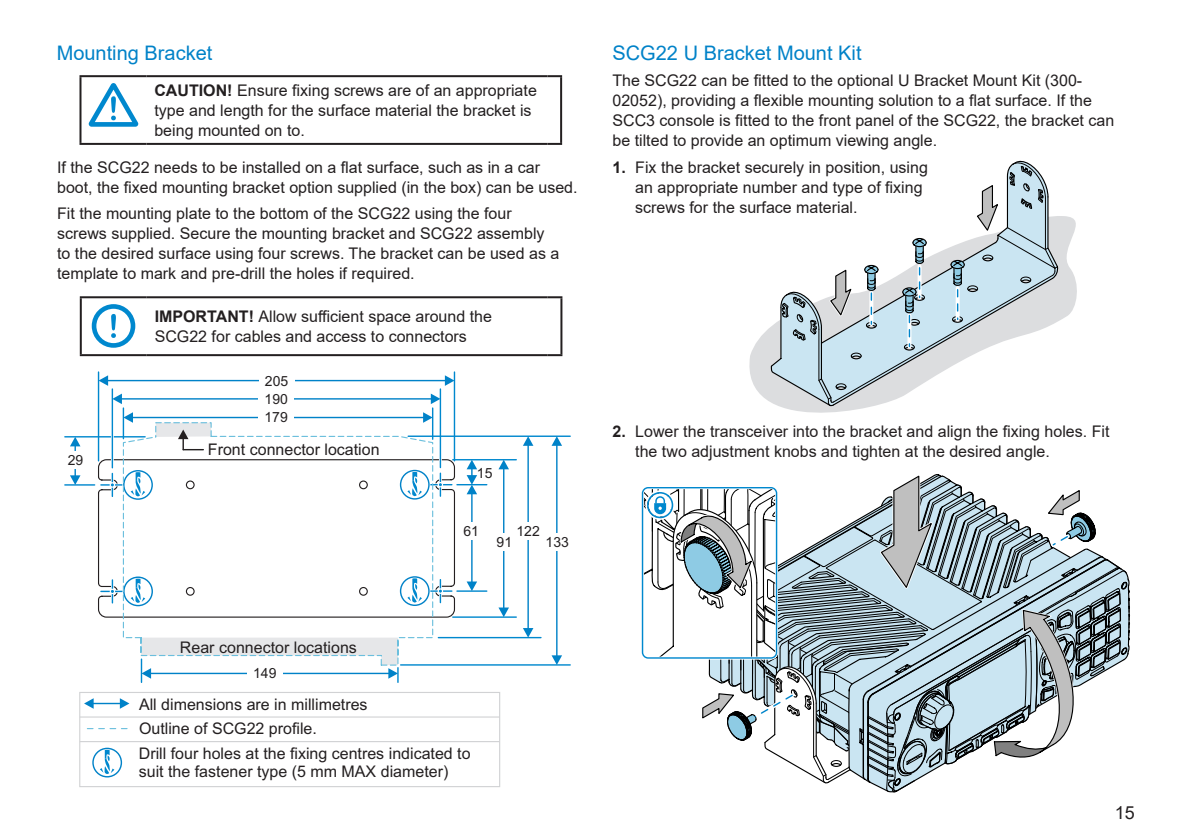
<style>
.page{position:relative;width:1191px;height:840px;background:#fff}
.page>*{position:absolute;margin:0;border:0;box-sizing:border-box;transform-origin:0 0}
.Heading2{font:20px "Arial";color:#0082c8}
.t1{font:18px "Arial";color:#231f20}
.Body{font:16px/20px "Arial";color:#231f20}
.t2{font:14px/18.2px "Arial";color:#231f20;text-align:justify}
.s1{font-weight:700}
</style>
<div class="page">
<svg style="left:749px;top:216px;width:328px;height:197px"></svg>
<svg style="left:770px;top:196px;width:289px;height:210px"></svg>
<svg style="left:901px;top:237px;width:26px;height:114px"></svg>
<svg style="left:950px;top:165px;width:96px;height:158px"></svg>
<svg style="left:796px;top:264px;width:83px;height:65px"></svg>
<svg style="left:641px;top:474px;width:489px;height:319px"></svg>
<svg style="left:97px;top:458px;width:358px;height:160px"></svg>
<hr style="left:74px;top:445px;width:2px;height:31px;background:#0082c8">
<svg style="left:70px;top:437px;width:10px;height:9px"></svg>
<svg style="left:70px;top:475px;width:10px;height:9px"></svg>
<svg style="left:101px;top:473px;width:21px;height:23px"></svg>
<svg style="left:434px;top:473px;width:18px;height:23px"></svg>
<svg style="left:434px;top:579px;width:18px;height:23px"></svg>
<svg style="left:101px;top:579px;width:21px;height:23px"></svg>
<hr style="left:65px;top:484px;width:30px;height:1px;background:#0088ce">
<hr style="left:65px;top:436px;width:80px;height:1px;background:#0088ce">
<div style="left:66px;top:451px;width:18px;height:17px;background:#fff"></div>
<hr style="left:98px;top:372px;width:1px;height:88px;background:#0088ce">
<hr style="left:454px;top:372px;width:1px;height:88px;background:#0088ce">
<hr style="left:123px;top:408px;width:1px;height:30px;background:#0088ce">
<hr style="left:111px;top:422px;width:3px;height:45px;background:#fff">
<hr style="left:439px;top:422px;width:3px;height:45px;background:#fff">
<hr style="left:432px;top:408px;width:1px;height:31px;background:#0088ce">
<hr style="left:112px;top:389px;width:1px;height:78px;background:#0088ce">
<hr style="left:440px;top:389px;width:1px;height:78px;background:#0088ce">
<hr style="left:132px;top:416px;width:292px;height:2px;background:#0082c8">
<svg style="left:124px;top:412px;width:9px;height:9px"></svg>
<svg style="left:423px;top:412px;width:9px;height:9px"></svg>
<hr style="left:121px;top:398px;width:310px;height:1px;background:#0082c8">
<svg style="left:113px;top:393px;width:9px;height:11px"></svg>
<svg style="left:431px;top:393px;width:9px;height:11px"></svg>
<hr style="left:107px;top:379px;width:339px;height:2px;background:#0082c8">
<svg style="left:99px;top:375px;width:9px;height:10px"></svg>
<svg style="left:445px;top:375px;width:9px;height:10px"></svg>
<div style="left:259px;top:371px;width:35px;height:18px;background:#fff"></div>
<div style="left:259px;top:385px;width:35px;height:18px;background:#fff"></div>
<div style="left:259px;top:408px;width:35px;height:18px;background:#fff"></div>
<hr style="left:471px;top:493px;width:1px;height:89px;background:#0082c8">
<svg style="left:466px;top:581px;width:11px;height:9px"></svg>
<hr style="left:457px;top:483px;width:30px;height:2px;background:#0088ce">
<div style="left:463px;top:522px;width:17px;height:17px;background:#fff"></div>
<hr style="left:457px;top:590px;width:30px;height:1px;background:#0088ce">
<hr style="left:453px;top:459px;width:63px;height:1px;background:#0088ce">
<hr style="left:453px;top:616px;width:63px;height:1px;background:#0088ce">
<hr style="left:408px;top:435px;width:162px;height:1px;background:#0088ce">
<hr style="left:438px;top:636px;width:103px;height:2px;background:#0088ce">
<hr style="left:401px;top:663px;width:169px;height:2px;background:#0088ce">
<svg style="left:466px;top:460px;width:11px;height:34px"></svg>
<hr style="left:503px;top:468px;width:1px;height:140px;background:#0082c8">
<svg style="left:498px;top:460px;width:11px;height:9px"></svg>
<svg style="left:498px;top:607px;width:11px;height:9px"></svg>
<hr style="left:527px;top:445px;width:2px;height:183px;background:#0082c8">
<svg style="left:523px;top:436px;width:10px;height:9px"></svg>
<svg style="left:523px;top:627px;width:10px;height:10px"></svg>
<hr style="left:556px;top:445px;width:1px;height:210px;background:#0082c8">
<svg style="left:551px;top:436px;width:11px;height:9px"></svg>
<svg style="left:551px;top:655px;width:11px;height:9px"></svg>
<div style="left:495px;top:533px;width:17px;height:17px;background:#fff"></div>
<div style="left:519px;top:522px;width:18px;height:18px;background:#fff"></div>
<div style="left:548px;top:533px;width:18px;height:17px;background:#fff"></div>
<svg style="left:141px;top:665px;width:258px;height:17px"></svg>
<div style="left:247px;top:664px;width:36px;height:17px;background:#fff"></div>
<svg style="left:84px;top:698px;width:45px;height:10px"></svg>
<hr style="left:80px;top:716px;width:419px;height:1px;background:#d1d2d4">
<svg style="left:122px;top:421px;width:312px;height:244px"></svg>
<div style="left:79px;top:691px;width:421px;height:95px;border:1px solid #d1d2d4"></div>
<div style="left:92px;top:746px;width:31px;height:31px;border:3px solid #fff;border-radius:50%"></div>
<div style="left:92px;top:747px;width:30px;height:30px;border:1px solid #0082c8;border-radius:50%"></div>
<svg style="left:100px;top:748px;width:14px;height:25px"></svg>
<hr style="left:80px;top:740px;width:419px;height:1px;background:#d1d2d4">
<svg style="left:178px;top:429px;width:10px;height:20px"></svg>
<hr style="left:183px;top:448px;width:20px;height:2px;background:#231f20">
<svg style="left:547px;top:75px;width:15px;height:2px"></svg>
<hr style="left:560px;top:77px;width:2px;height:66px;background:#231f20">
<hr style="left:79px;top:75px;width:67px;height:2px;background:#231f20">
<hr style="left:79px;top:77px;width:2px;height:66px;background:#231f20">
<hr style="left:146px;top:75px;width:401px;height:2px;background:#231f20">
<hr style="left:79px;top:143px;width:67px;height:2px;background:#231f20">
<hr style="left:146px;top:143px;width:401px;height:2px;background:#231f20">
<svg style="left:547px;top:143px;width:15px;height:2px"></svg>
<svg style="left:89px;top:83px;width:49px;height:44px"></svg>
<svg style="left:547px;top:296px;width:15px;height:2px"></svg>
<hr style="left:560px;top:298px;width:2px;height:56px;background:#231f20">
<hr style="left:80px;top:296px;width:67px;height:2px;background:#231f20">
<hr style="left:80px;top:298px;width:2px;height:56px;background:#231f20">
<hr style="left:147px;top:296px;width:400px;height:2px;background:#231f20">
<hr style="left:80px;top:354px;width:67px;height:2px;background:#231f20">
<hr style="left:147px;top:354px;width:400px;height:2px;background:#231f20">
<svg style="left:547px;top:354px;width:15px;height:2px"></svg>
<svg style="left:92px;top:304px;width:43px;height:43px"></svg>
<p class="Heading2" style="left:57px;top:39px;width:157px">Mounting Bracket</p>
<p class="Body" style="left:154px;top:80px;width:384px"><span class="s1">CAUTION!</span> Ensure fixing screws are of an appropriate type and length for the surface material the bracket is being mounted on to.</p>
<p class="Body" style="left:57px;top:157px;width:522px">If the SCG22 needs to be installed on a flat surface, such as in a car boot, the fixed mounting bracket option supplied (in the box) can be used.</p>
<p class="Body" style="left:57px;top:203px;width:504px">Fit the mounting plate to the bottom of the SCG22 using the four screws supplied. Secure the mounting bracket and SCG22 assembly to the desired surface using four screws. The bracket can be used as a template to mark and pre-drill the holes if required.</p>
<p class="Body" style="left:155px;top:306px;width:339px"><span class="s1">IMPORTANT!</span> Allow sufficient space around the<br>SCG22 for cables and access to connectors</p>
<p class="t2" style="left:68px;top:452px;width:17px">29</p>
<p class="t2" style="left:264px;top:372px;width:25px">205<br>190<br>179</p>
<p class="Body" style="left:208px;top:440px;width:173px">Front connector location</p>
<p class="t2" style="left:477px;top:464px;width:17px">15</p>
<p class="t2" style="left:463px;top:522px;width:17px">61</p>
<p class="t2" style="left:496px;top:534px;width:17px">91</p>
<p class="t2" style="left:516px;top:523px;width:25px">122</p>
<p class="t2" style="left:545px;top:534px;width:25px">133</p>
<p class="Heading2" style="left:612px;top:39px;width:250px">SCG22 U Bracket Mount Kit</p>
<p class="Body" style="left:612px;top:70px;width:503px">The SCG22 can be fitted to the optional U Bracket Mount Kit (300- 02052), providing a flexible mounting solution to a flat surface. If the SCC3 console is fitted to the front panel of the SCG22, the bracket can be tilted to provide an optimum viewing angle.</p>
<p class="Body" style="left:635px;top:158px;width:294px;text-indent:-23px"><span class="s1">1.</span> Fix the bracket securely in position, using an appropriate number and type of fixing screws for the surface material.</p>
<p class="Body" style="left:635px;top:421px;width:475px;text-indent:-23px"><span class="s1">2.</span> Lower the transceiver into the bracket and align the fixing holes. Fit the two adjustment knobs and tighten at the desired angle.</p>
<p class="Body" style="left:180px;top:638px;width:178px">Rear connector locations</p>
<p class="t2" style="left:253px;top:665px;width:25px">149</p>
<p class="Body" style="left:139px;top:695px;width:230px">All dimensions are in millimetres</p>
<p class="Body" style="left:139px;top:745px;width:333px;line-height:17.8px">Drill four holes at the fixing centres indicated to suit the fastener type (5 mm MAX diameter)</p>
<p class="Body" style="left:139px;top:719px;width:179px">Outline of SCG22 profile.</p>
<p class="t1" style="left:1114px;top:799px;width:22px">15</p>
</div>
